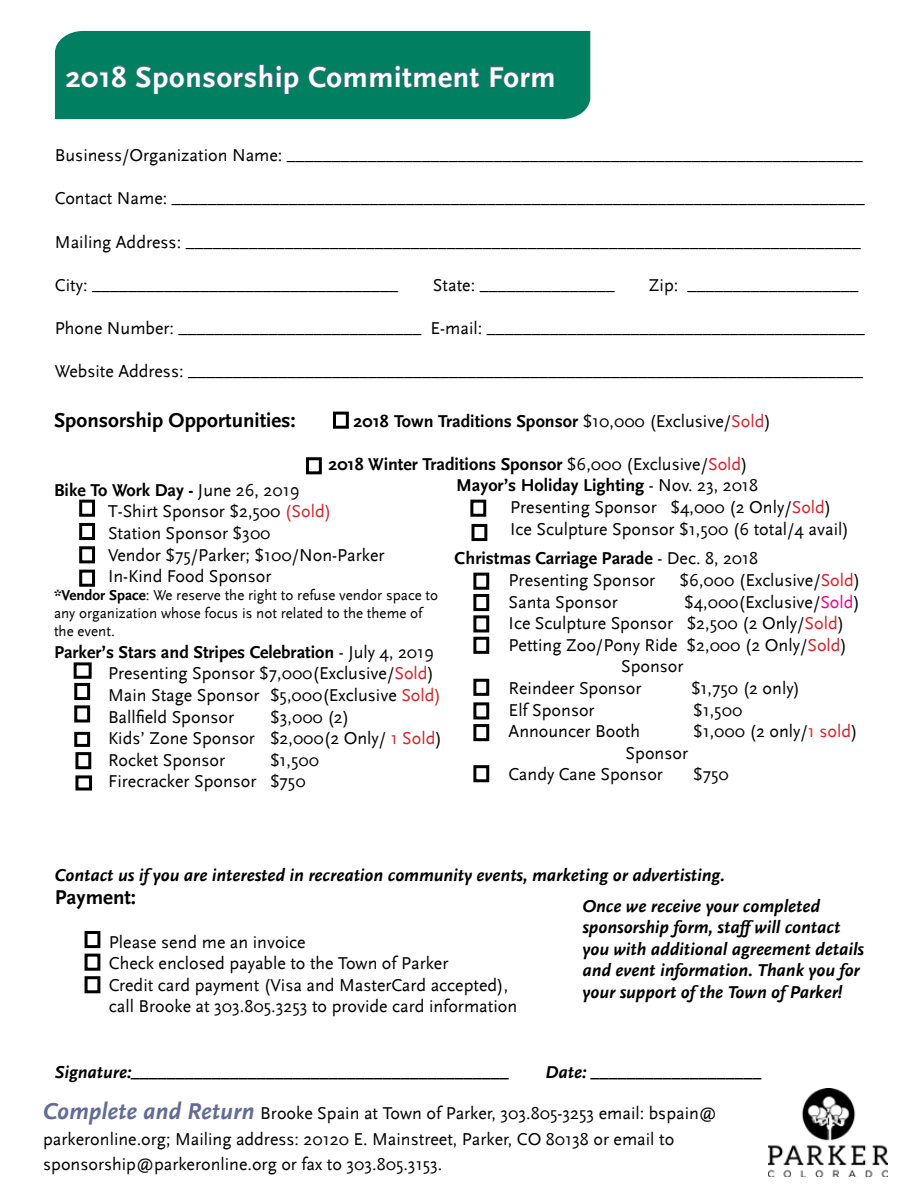
<style>
.page{position:relative;width:918px;height:1188px;background:#fff}
.page>*{position:absolute;margin:0;border:0;box-sizing:border-box;transform-origin:0 0}
.t1{font:700 30px "Scala Sans";letter-spacing:.025em;color:#fff}
.t2{font:700 21px "Scala Sans";color:#000}
.t3{font:18px/21.6px "Scala Sans";color:#000}
.t4{font:italic 700 18px/21.6px "Scala Sans";color:#000}
.t5{font:700 18px "Scala Sans";color:#000}
.t6{font:15px/18px "Scala Sans";color:#000}
.s1{font-weight:400}
.s2{font-weight:400;color:#d2232a}
.s3{font-weight:700}
.s4{color:#d2232a}
.s5{color:#ec008c}
.s6{font-weight:700;font-style:italic;font-size:24px;color:#626c95}
</style>
<div class="page">
<div style="left:55px;top:31px;width:535px;height:88px;background:#008061"></div>
<svg style="left:65px;top:65px;width:62px;height:23px"></svg>
<svg style="left:135px;top:64px;width:164px;height:30px;background:#107c69"></svg>
<svg style="left:308px;top:64px;width:172px;height:24px;background:#137b6b"></svg>
<svg style="left:490px;top:66px;width:64px;height:22px"></svg>
<img style="left:768px;top:1088px;width:120px;height:88px">
<div style="left:74px;top:705px;width:16px;height:17px;border:3px solid #000"></div>
<div style="left:333px;top:412px;width:16px;height:17px;border:3px solid #000"></div>
<div style="left:306px;top:457px;width:16px;height:17px;border:3px solid #000"></div>
<div style="left:74px;top:683px;width:16px;height:17px;border:3px solid #000"></div>
<div style="left:75px;top:752px;width:16px;height:17px;border:3px solid #000"></div>
<div style="left:79px;top:500px;width:16px;height:17px;border:3px solid #000"></div>
<div style="left:79px;top:523px;width:16px;height:17px;border:3px solid #000"></div>
<div style="left:473px;top:702px;width:16px;height:17px;border:3px solid #000"></div>
<div style="left:473px;top:615px;width:16px;height:17px;border:3px solid #000"></div>
<div style="left:473px;top:637px;width:16px;height:17px;border:3px solid #000"></div>
<div style="left:473px;top:679px;width:16px;height:17px;border:3px solid #000"></div>
<div style="left:473px;top:724px;width:16px;height:17px;border:3px solid #000"></div>
<div style="left:473px;top:594px;width:16px;height:17px;border:3px solid #000"></div>
<div style="left:85px;top:931px;width:15px;height:17px;border:3px solid #000"></div>
<div style="left:85px;top:954px;width:15px;height:17px;border:3px solid #000"></div>
<div style="left:85px;top:976px;width:15px;height:17px;border:3px solid #000"></div>
<div style="left:473px;top:573px;width:16px;height:17px;border:3px solid #000"></div>
<div style="left:74px;top:662px;width:18px;height:17px;border:3px solid #000"></div>
<div style="left:74px;top:732px;width:16px;height:15px;border:3px solid #000"></div>
<div style="left:75px;top:775px;width:17px;height:15px;border:3px solid #000"></div>
<div style="left:79px;top:546px;width:16px;height:17px;border:3px solid #000"></div>
<div style="left:79px;top:570px;width:16px;height:17px;border:3px solid #000"></div>
<div style="left:473px;top:765px;width:16px;height:17px;border:3px solid #000"></div>
<div style="left:470px;top:500px;width:16px;height:17px;border:3px solid #000"></div>
<div style="left:472px;top:524px;width:15px;height:17px;border:3px solid #000"></div>
<h1 class="t1" style="left:66px;top:61px;width:491px">2018 Sponsorship Commitment Form</h1>
<p class="t3" style="left:55px;top:145px;width:810px">Business/Organization Name: ________________________________________________________________</p>
<p class="t3" style="left:55px;top:188px;width:811px">Contact Name: _____________________________________________________________________________</p>
<p class="t3" style="left:55px;top:231px;width:807px">Mailing Address: ___________________________________________________________________________</p>
<p class="t3" style="left:55px;top:274px;width:345px">City: __________________________________</p>
<p class="t3" style="left:433px;top:274px;width:183px">State: _______________</p>
<p class="t3" style="left:649px;top:274px;width:211px">Zip: ___________________</p>
<p class="t3" style="left:55px;top:318px;width:811px">Phone Number: ___________________________ E-mail: __________________________________________</p>
<p class="t3" style="left:55px;top:361px;width:810px">Website Address: ___________________________________________________________________________</p>
<p class="t2" style="left:54px;top:409px;width:243px">Sponsorship Opportunities:</p>
<p class="t5" style="left:354px;top:412px;width:419px">2018 Town Traditions Sponsor <span class="s1">$10,000 (Exclusive/</span><span class="s2">Sold</span><span class="s1">)</span></p>
<p class="t5" style="left:328px;top:455px;width:421px">2018 Winter Traditions Sponsor <span class="s1">$6,000 (Exclusive/</span><span class="s2">Sold</span><span class="s1">)</span></p>
<p class="t3" style="left:108px;top:480px;width:278px;text-indent:-54px"><span class="s3">Bike To Work Day -</span> June 26, 2019<br>T-Shirt Sponsor $2,500 <span class="s4">(Sold)<br></span>Station Sponsor $300<br>Vendor $75/Parker; $100/Non-Parker<br>In-Kind Food Sponsor</p>
<p class="t6" style="left:54px;top:587px;width:386px"><span class="s3">*Vendor Space</span>: We reserve the right to refuse vendor space to any organization whose focus is not related to the theme of the event.</p>
<p class="t3" style="left:108px;top:642px;width:335px;text-indent:-54px"><span class="s3">Parker’s Stars and Stripes Celebration</span> - July 4, 2019<br>Presenting Sponsor $7,000(Exclusive/<span class="s4">Sold</span>)<br>Main Stage Sponsor $5,000(Exclusive <span class="s4">Sold)<br></span>Ballfield Sponsor</p>
<p class="t3" style="left:108px;top:706px;width:336px;text-indent:162px">$3,000 (2)<br>Kids’ Zone Sponsor $2,000(2 Only/ <span class="s4">1 Sold</span>)<br>Rocket Sponsor</p>
<p class="t3" style="left:108px;top:750px;width:213px;text-indent:162px">$1,500<br>Firecracker Sponsor $750</p>
<p class="t3" style="left:510px;top:475px;width:340px;text-indent:-54px"><span class="s3">Mayor’s Holiday Lighting</span> - Nov. 23, 2018<br>Presenting Sponsor $4,000 (2 Only/<span class="s4">Sold</span>)<br>Ice Sculpture Sponsor $1,500 (6 total/4 avail)</p>
<p class="t3" style="left:509px;top:548px;width:251px;text-indent:-54px"><span class="s3">Christmas Carriage Parade</span> - Dec. 8, 2018<br>Presenting Sponsor</p>
<p class="t3" style="left:680px;top:570px;width:182px">$6,000 (Exclusive/<span class="s4">Sold</span>)</p>
<p class="t3" style="left:509px;top:591px;width:111px">Santa Sponsor</p>
<p class="t3" style="left:684px;top:591px;width:177px">$4,000(Exclusive/<span class="s5">Sold</span>)</p>
<p class="t3" style="left:509px;top:613px;width:337px">Ice Sculpture Sponsor $2,500 (2 Only/<span class="s4">Sold</span>)</p>
<p class="t3" style="left:509px;top:634px;width:340px">Petting Zoo/Pony Ride $2,000 (2 Only/<span class="s4">Sold</span>)</p>
<p class="t3" style="left:621px;top:656px;width:64px">Sponsor</p>
<p class="t3" style="left:509px;top:678px;width:134px">Reindeer Sponsor</p>
<p class="t3" style="left:691px;top:678px;width:111px">$1,750 (2 only)</p>
<p class="t3" style="left:509px;top:699px;width:88px">Elf Sponsor</p>
<p class="t3" style="left:693px;top:699px;width:51px">$1,500</p>
<p class="t3" style="left:509px;top:721px;width:133px">Announcer Booth</p>
<p class="t3" style="left:693px;top:721px;width:166px">$1,000 (2 only/<span class="s4">1 sold</span>)</p>
<p class="t3" style="left:509px;top:742px;width:181px;text-indent:117px">Sponsor<br>Candy Cane Sponsor</p>
<p class="t3" style="left:693px;top:764px;width:37px">$750</p>
<p class="t4" style="left:55px;top:865px;width:671px">Contact us if you are interested in recreation community events, marketing or advertisting.</p>
<p class="t2" style="left:55px;top:886px;width:83px">Payment:</p>
<p class="t3" style="left:109px;top:931px;width:410px">Please send me an invoice<br>Check enclosed payable to the Town of Parker<br>Credit card payment (Visa and MasterCard accepted), call Brooke at 303.805.3253 to provide card information</p>
<p class="t4" style="left:582px;top:895px;width:283px">Once we receive your completed sponsorship form, staff will contact you with additional agreement details and event information. Thank you for your support of the Town of Parker!</p>
<p class="t4" style="left:55px;top:1062px;width:456px">Signature:__________________________________________</p>
<p class="t4" style="left:546px;top:1062px;width:218px">Date: ___________________</p>
<p class="t3" style="left:43px;top:1101px;width:675px;line-height:25.2px"><span class="s6">Complete and Return</span> Brooke Spain at Town of Parker, 303.805-3253 email: bspain@ parkeronline.org; Mailing address: 20120 E. Mainstreet, Parker, CO 80138 or email to sponsorship@parkeronline.org or fax to 303.805.3153.</p>
</div>
